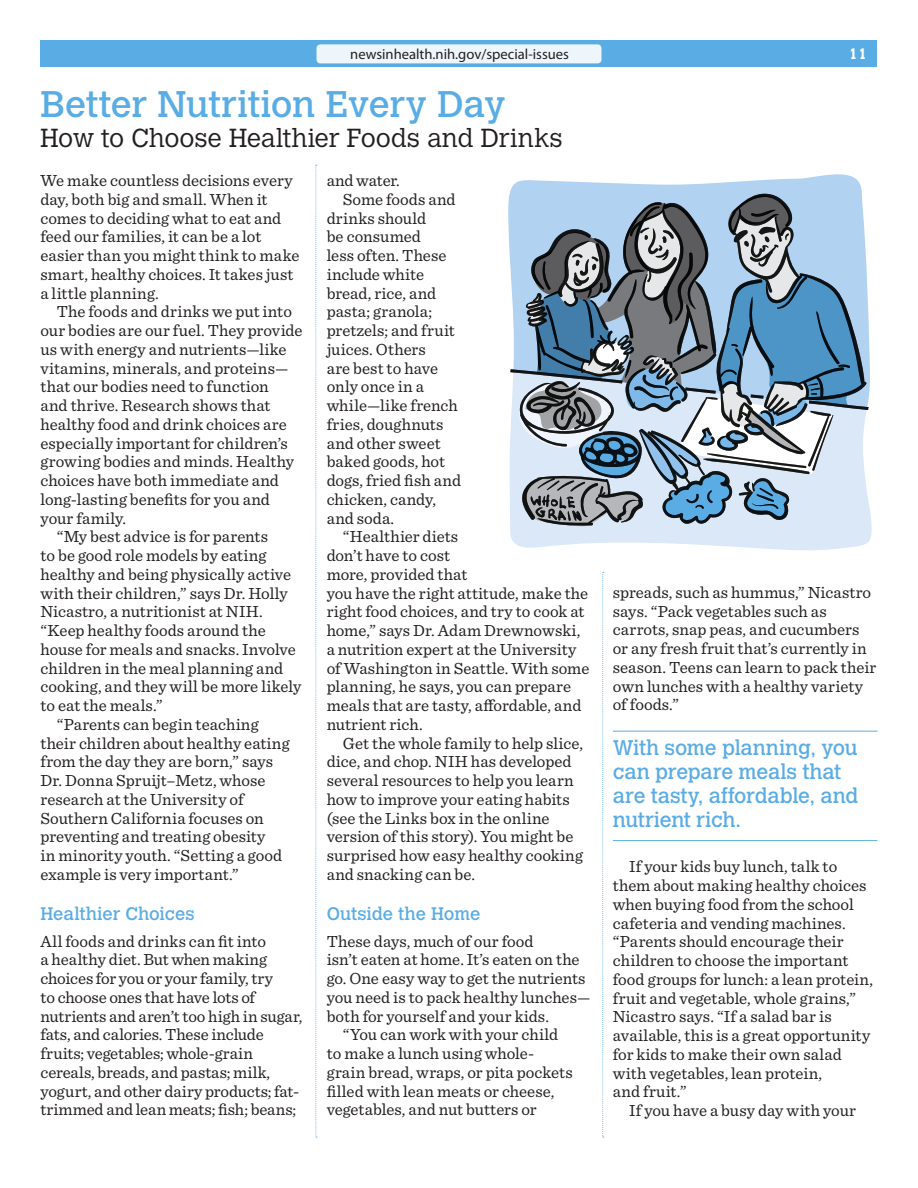
<style>
.page{position:relative;width:918px;height:1188px;background:#fff}
.page>*{position:absolute;margin:0;border:0;box-sizing:border-box;transform-origin:0 0}
.t1{font:36.75px "Calvert MT Std";letter-spacing:-.01em;color:#5aace5}
.t2{font:300 25.8px "Calvert MT Std";color:#231f20}
.Q{font:21px/24px "Calvert MT Std";letter-spacing:-.01em;color:#5aace5}
.t3{font:18px "Calvert MT Std";letter-spacing:-.005em;color:#5aace5}
.P_first_paragraph{font:16.8px/18.8px "Sentinel";color:#231f20}
.t4{font:700 15px "Calvert MT Std";color:#fff}
.t5{font:14.7px "Myriad Pro";color:#231f20}
</style>
<div class="page">
<div style="left:40px;top:40px;width:838px;height:27px;background:#5aace5"></div>
<div style="left:317px;top:44px;width:284px;height:19px;background:#eef6fc;border-radius:4px"></div>
<svg style="left:315px;top:165px;width:2px;height:973px"></svg>
<svg style="left:602px;top:572px;width:2px;height:566px"></svg>
<hr style="left:613px;top:731px;width:265px;height:1px;background:#5aace5">
<hr style="left:613px;top:840px;width:265px;height:1px;background:#5aace5">
<svg style="left:509px;top:459px;width:363px;height:92px;fill:#dae8f8"></svg>
<svg style="left:508px;top:174px;width:362px;height:220px;fill:#b2d2f2"></svg>
<svg style="left:510px;top:194px;width:359px;height:333px;background:#8ba1b4"></svg>
<p class="t5" style="left:350px;top:46px;width:220px">newsinhealth.nih.gov/special-issues</p>
<p class="t4" style="left:849px;top:45px;width:20px">11</p>
<h1 class="t1" style="left:40px;top:83px;width:466px">Better Nutrition Every Day</h1>
<h2 class="t2" style="left:40px;top:124px;width:524px">How to Choose Healthier Foods and Drinks</h2>
<p class="P_first_paragraph" style="left:327px;top:170px;width:75px">and water.</p>
<p class="P_first_paragraph" style="left:327px;top:189px;width:136px;text-indent:16px">Some foods and drinks should<br>be consumed<br>less often. These include white bread, rice, and pasta; granola; pretzels; and fruit juices. Others<br>are best to have only once in a while—like french fries, doughnuts and other sweet baked goods, hot dogs, fried fish and chicken, candy, and soda.</p>
<p class="P_first_paragraph" style="left:327px;top:526px;width:264px;text-indent:16px">“Healthier diets<br>don’t have to cost<br>more, provided that<br>you have the right attitude, make the right food choices, and try to cook at home,” says Dr. Adam Drewnowski, a nutrition expert at the University of Washington in Seattle. With some planning, he says, you can prepare meals that are tasty, affordable, and nutrient rich.</p>
<p class="P_first_paragraph" style="left:327px;top:733px;width:258px;text-indent:16px">Get the whole family to help slice, dice, and chop. NIH has developed several resources to help you learn how to improve your eating habits (see the Links box in the online version of this story). You might be surprised how easy healthy cooking and snacking can be.</p>
<h3 class="t3" style="left:327px;top:904px;width:155px">Outside the Home</h3>
<p class="P_first_paragraph" style="left:327px;top:931px;width:265px">These days, much of our food<br>isn’t eaten at home. It’s eaten on the go. One easy way to get the nutrients you need is to pack healthy lunches— both for yourself and your kids.</p>
<p class="P_first_paragraph" style="left:327px;top:1024px;width:247px;text-indent:16px">“You can work with your child to make a lunch using whole&shy;grain bread, wraps, or pita pockets filled with lean meats or cheese, vegetables, and nut butters or</p>
<p class="P_first_paragraph" style="left:40px;top:170px;width:260px">We make countless decisions every day, both big and small. When it comes to deciding what to eat and feed our families, it can be a lot easier than you might think to make smart, healthy choices. It takes just a little planning.</p>
<p class="P_first_paragraph" style="left:40px;top:301px;width:264px;text-indent:16px">The foods and drinks we put into our bodies are our fuel. They provide us with energy and nutrients—like vitamins, minerals, and proteins— that our bodies need to function<br>and thrive. Research shows that healthy food and drink choices are especially important for children’s growing bodies and minds. Healthy choices have both immediate and long-lasting benefits for you and your family.</p>
<p class="P_first_paragraph" style="left:40px;top:526px;width:262px;text-indent:16px">“My best advice is for parents<br>to be good role models by eating healthy and being physically active with their children,” says Dr. Holly<br>Nicastro, a nutritionist at NIH. “Keep healthy foods around the house for meals and snacks. Involve children in the meal planning and cooking, and they will be more likely to eat the meals.”</p>
<p class="P_first_paragraph" style="left:40px;top:714px;width:251px;text-indent:16px">“Parents can begin teaching their children about healthy eating from the day they are born,” says<br>Dr. Donna Spruijt–Metz, whose research at the University of<br>Southern California focuses on preventing and treating obesity<br>in minority youth. “Setting a good example is very important.”</p>
<h3 class="t3" style="left:40px;top:904px;width:156px">Healthier Choices</h3>
<p class="P_first_paragraph" style="left:40px;top:931px;width:264px">All foods and drinks can fit into<br>a healthy diet. But when making choices for you or your family, try<br>to choose ones that have lots of nutrients and aren’t too high in sugar, fats, and calories. These include fruits; vegetables; whole-grain cereals, breads, and pastas; milk, yogurt, and other dairy products; fat&shy;trimmed and lean meats; fish; beans;</p>
<p class="P_first_paragraph" style="left:613px;top:582px;width:265px">spreads, such as hummus,” Nicastro says. “Pack vegetables such as carrots, snap peas, and cucumbers or any fresh fruit that’s currently in season. Teens can learn to pack their own lunches with a healthy variety of foods.”</p>
<p class="Q" style="left:613px;top:736px;width:247px">With some planning, you can prepare meals that are tasty, affordable, and nutrient rich.</p>
<p class="P_first_paragraph" style="left:613px;top:856px;width:262px;text-indent:16px">If your kids buy lunch, talk to them about making healthy choices when buying food from the school cafeteria and vending machines. “Parents should encourage their children to choose the important food groups for lunch: a lean protein, fruit and vegetable, whole grains,”<br>Nicastro says. “If a salad bar is available, this is a great opportunity for kids to make their own salad with vegetables, lean protein,<br>and fruit.”</p>
<p class="P_first_paragraph" style="left:629px;top:1100px;width:229px">If you have a busy day with your</p>
</div>
